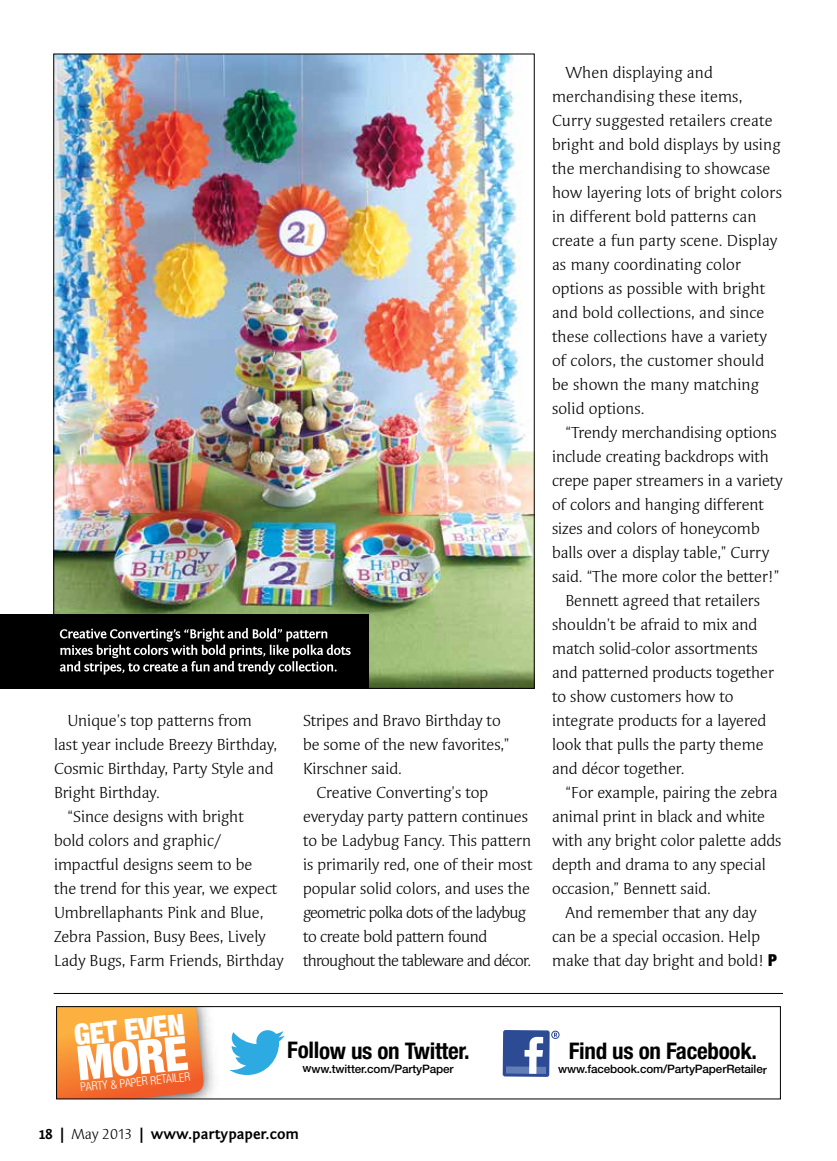
<style>
.page{position:relative;width:837px;height:1161px;background:#fff}
.page>*{position:absolute;margin:0;border:0;box-sizing:border-box;transform-origin:0 0}
.t1{font:900 condensed 47.55px "Helvetica Neue";color:#fff}
.t2{font:900 condensed 28.95px "Helvetica Neue";color:#fff}
.t3{font:700 condensed 22.95px "Helvetica Neue";letter-spacing:-.015em;color:#000}
.t4{font:16.5px/24px "Syndor";color:#000}
.t5{font:700 15px "Fontin Sans";color:#000}
.t6{font:300 condensed 11.85px "Helvetica Neue";color:#fff}
.t7{font:500 11.7px "Helvetica Neue";letter-spacing:-.01em;color:#000}
.s1{font-family:"Syndor";font-weight:400}
.s2{font-family:"Helvetica Neue";font-weight:900;font-stretch:condensed}
</style>
<div class="page">
<img style="left:56px;top:56px;width:476px;height:630px">
<div style="left:0;top:614px;width:368px;height:74px;background:#000"></div>
<svg style="left:60px;top:628px;width:291px;height:47px"></svg>
<hr style="left:54px;top:993px;width:729px;height:1px;background:#000">
<img style="left:204px;top:1008px;width:10px;height:89px">
<svg style="left:58px;top:1008px;width:146px;height:89px;background:#f48c39"></svg>
<svg style="left:229px;top:1030px;width:56px;height:45px"></svg>
<div style="left:503px;top:1030px;width:47px;height:47px;background:#2d4b95;border-radius:3px"></div>
<div style="left:506px;top:1066px;width:40px;height:8px;background:#637db7"></div>
<svg style="left:525px;top:1037px;width:18px;height:37px"></svg>
<svg style="left:551px;top:1031px;width:9px;height:8px"></svg>
<div style="left:56px;top:1006px;width:725px;height:93px;border:1px solid #000"></div>
<p class="t4" style="left:68px;top:709px;width:186px">Unique’s top patterns from</p>
<p class="t4" style="left:54px;top:733px;width:225px">last year include Breezy Birthday,</p>
<p class="t4" style="left:54px;top:757px;width:221px">Cosmic Birthday, Party Style and</p>
<p class="t4" style="left:54px;top:781px;width:107px">Bright Birthday.</p>
<p class="t4" style="left:68px;top:805px;width:178px">“Since designs with bright</p>
<p class="t4" style="left:54px;top:829px;width:169px">bold colors and graphic/</p>
<p class="t4" style="left:54px;top:853px;width:200px">impactful designs seem to be</p>
<p class="t4" style="left:54px;top:877px;width:225px">the trend for this year, we expect</p>
<p class="t4" style="left:54px;top:901px;width:211px">Umbrellaphants Pink and Blue,</p>
<p class="t4" style="left:54px;top:925px;width:213px">Zebra Passion, Busy Bees, Lively</p>
<p class="t4" style="left:54px;top:949px;width:231px">Lady Bugs, Farm Friends, Birthday</p>
<p class="t4" style="left:303px;top:709px;width:208px">Stripes and Bravo Birthday to be some of the new favorites,”<br>Kirschner said.</p>
<p class="t4" style="left:303px;top:781px;width:231px;text-indent:13px">Creative Converting’s top everyday party pattern continues to be Ladybug Fancy. This pattern is primarily red, one of their most popular solid colors, and uses the geometric polka dots of the ladybug to create bold pattern found throughout the tableware and décor.</p>
<h2 class="t2" style="left:72px;top:1017px;width:112px;rotate:-6deg">GET EVEN</h2>
<h1 class="t1" style="left:74px;top:1035px;width:113px;rotate:-6deg">MORE</h1>
<p class="t6" style="left:80px;top:1081px;width:112px;rotate:-6deg">PARTY &amp; PAPER RETAILER</p>
<h3 class="t3" style="left:287px;top:1037px;width:184px">Follow us on Twitter.</h3>
<p class="t7" style="left:302px;top:1062px;width:153px">www.twitter.com/PartyPaper</p>
<p class="t5" style="left:39px;top:1126px;width:261px">18 | <span class="s1">May 2013</span> | www.partypaper.com</p>
<p class="t4" style="left:552px;top:61px;width:232px;text-indent:13px">When displaying and merchandising these items,<br>Curry suggested retailers create bright and bold displays by using the merchandising to showcase how layering lots of bright colors in different bold patterns can create a fun party scene. Display as many coordinating color options as possible with bright and bold collections, and since these collections have a variety of colors, the customer should be shown the many matching solid options.</p>
<p class="t4" style="left:566px;top:421px;width:213px">“Trendy merchandising options</p>
<p class="t4" style="left:552px;top:445px;width:218px">include creating backdrops with</p>
<p class="t4" style="left:552px;top:469px;width:232px">crepe paper streamers in a variety</p>
<p class="t4" style="left:552px;top:493px;width:213px">of colors and hanging different</p>
<p class="t4" style="left:552px;top:517px;width:209px">sizes and colors of honeycomb</p>
<p class="t4" style="left:552px;top:541px;width:219px">balls over a display table,” Curry</p>
<p class="t4" style="left:552px;top:565px;width:229px">said. “The more color the better!”</p>
<p class="t4" style="left:566px;top:589px;width:196px">Bennett agreed that retailers</p>
<p class="t4" style="left:552px;top:613px;width:207px">shouldn’t be afraid to mix and</p>
<p class="t4" style="left:552px;top:637px;width:207px">match solid-color assortments</p>
<p class="t4" style="left:552px;top:661px;width:223px">and patterned products together</p>
<p class="t4" style="left:552px;top:685px;width:183px">to show customers how to</p>
<p class="t4" style="left:552px;top:709px;width:216px">integrate products for a layered</p>
<p class="t4" style="left:552px;top:733px;width:213px">look that pulls the party theme</p>
<p class="t4" style="left:552px;top:757px;width:134px">and décor together.</p>
<p class="t4" style="left:566px;top:781px;width:214px">“For example, pairing the zebra</p>
<p class="t4" style="left:552px;top:805px;width:215px">animal print in black and white</p>
<p class="t4" style="left:552px;top:829px;width:231px">with any bright color palette adds</p>
<p class="t4" style="left:552px;top:853px;width:215px">depth and drama to any special</p>
<p class="t4" style="left:552px;top:877px;width:161px">occasion,” Bennett said.</p>
<p class="t4" style="left:566px;top:901px;width:193px">And remember that any day</p>
<p class="t4" style="left:552px;top:925px;width:210px">can be a special occasion. Help</p>
<p class="t4" style="left:552px;top:949px;width:227px">make that day bright and bold! <span class="s2">P</span></p>
<h3 class="t3" style="left:569px;top:1037px;width:190px">Find us on Facebook.</h3>
<p class="t7" style="left:558px;top:1062px;width:210px">www.facebook.com/PartyPaperRetailer</p>
</div>
